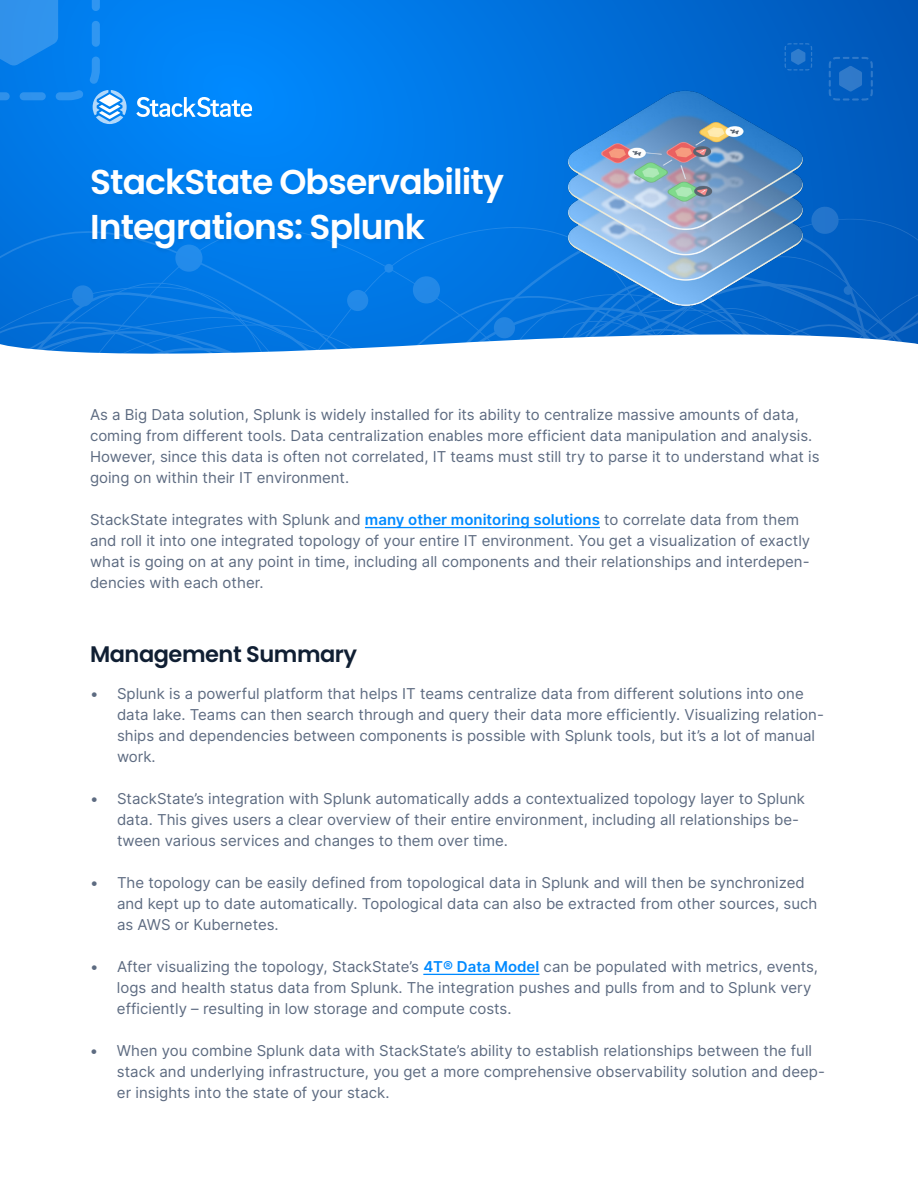
<style>
.page{position:relative;width:918px;height:1188px;background:#fff}
.page>*{position:absolute;margin:0;border:0;box-sizing:border-box;transform-origin:0 0}
.t1{font:600 34.5px/45px "Poppins";letter-spacing:-.025em;color:#fff}
.t2{font:600 22.5px "Poppins";letter-spacing:-.02em;color:#101f33}
.t3{font:15px/21px "Inter";color:#5d6b81}
.s1{font-weight:600;color:#008aff}
</style>
<div class="page">
<svg style="left:0;top:0;width:918px;height:211px;background:#0073e0"></svg>
<svg style="left:0;top:211px;width:918px;height:19px;background:#006cd5"></svg>
<svg style="left:0;top:230px;width:918px;height:89px;background:#0270da"></svg>
<div style="left:72px;top:285px;width:21px;height:22px;background:#2385e1;border-radius:50%"></div>
<svg style="left:810px;top:205px;width:30px;height:30px"></svg>
<div style="left:384px;top:264px;width:9px;height:9px;background:#238beb;border-radius:50%"></div>
<div style="left:175px;top:245px;width:28px;height:27px;background:#238beb;border-radius:50%"></div>
<svg style="left:494px;top:317px;width:21px;height:21px"></svg>
<div style="left:844px;top:286px;width:8px;height:9px;background:#2374ca;border-radius:50%"></div>
<div style="left:347px;top:290px;width:21px;height:21px;background:#2389e8;border-radius:50%"></div>
<svg style="left:411px;top:274px;width:31px;height:31px"></svg>
<svg style="left:0;top:319px;width:918px;height:35px"></svg>
<hr style="left:365px;top:527px;width:235px;height:1px;background:#008aff">
<hr style="left:423px;top:974px;width:116px;height:1px;background:#008aff">
<div style="left:89px;top:167px;width:417px;height:88px;background:#007bea"></div>
<svg style="left:136px;top:97px;width:116px;height:20px"></svg>
<svg style="left:0;top:0;width:127px;height:124px;background:#1487ee"></svg>
<svg style="left:829px;top:57px;width:44px;height:44px;background:#1065c2"></svg>
<svg style="left:785px;top:43px;width:27px;height:28px"></svg>
<img style="left:567px;top:90px;width:236px;height:217px">
<h1 class="t1" style="left:90px;top:160px;width:416px">StackState Observability<br>Integrations: Splunk</h1>
<p class="t3" style="left:90px;top:404px;width:731px">As a Big Data solution, Splunk is widely installed for its ability to centralize massive amounts of data, coming from different tools. Data centralization enables more efficient data manipulation and analysis.<br>However, since this data is often not correlated, IT teams must still try to parse it to understand what is going on within their IT environment.</p>
<p class="t3" style="left:90px;top:509px;width:722px">StackState integrates with Splunk and <span class="s1">many other monitoring solutions</span> to correlate data from them and roll it into one integrated topology of your entire IT environment. You get a visualization of exactly what is going on at any point in time, including all components and their relationships and interdepen&shy;dencies with each other.</p>
<h2 class="t2" style="left:90px;top:641px;width:269px">Management Summary</h2>
<p class="t3" style="left:117px;top:683px;width:708px;text-indent:-27px">• Splunk is a powerful platform that helps IT teams centralize data from different solutions into one data lake. Teams can then search through and query their data more efficiently. Visualizing relation&shy;ships and dependencies between components is possible with Splunk tools, but it’s a lot of manual work.</p>
<p class="t3" style="left:117px;top:788px;width:690px;text-indent:-27px">• StackState’s integration with Splunk automatically adds a contextualized topology layer to Splunk data. This gives users a clear overview of their entire environment, including all relationships be&shy;tween various services and changes to them over time.</p>
<p class="t3" style="left:117px;top:872px;width:702px;text-indent:-27px">• The topology can be easily defined from topological data in Splunk and will then be synchronized and kept up to date automatically. Topological data can also be extracted from other sources, such as AWS or Kubernetes.</p>
<p class="t3" style="left:117px;top:956px;width:703px;text-indent:-27px">• After visualizing the topology, StackState’s <span class="s1">4T® Data Model</span> can be populated with metrics, events, logs and health status data from Splunk. The integration pushes and pulls from and to Splunk very efficiently – resulting in low storage and compute costs.</p>
<p class="t3" style="left:117px;top:1040px;width:710px;text-indent:-27px">• When you combine Splunk data with StackState’s ability to establish relationships between the full stack and underlying infrastructure, you get a more comprehensive observability solution and deep&shy;er insights into the state of your stack.</p>
</div>
